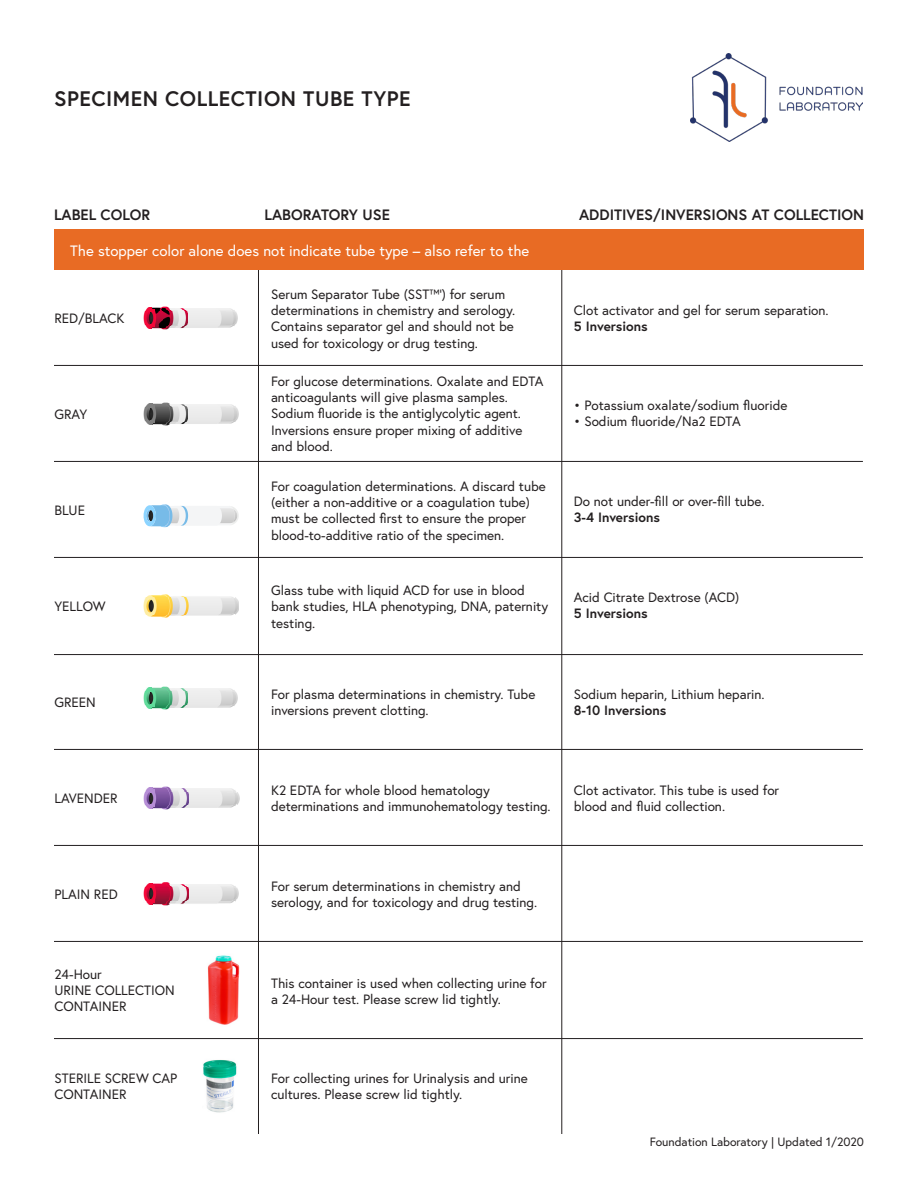
<style>
.page{position:relative;width:918px;height:1188px;background:#fff}
.page>*{position:absolute;margin:0;border:0;box-sizing:border-box;transform-origin:0 0}
.t1{font:700 21px "Europa";letter-spacing:.025em;color:#231f20}
.t2{font:15px "Europa";color:#fff}
.t3{font:700 15px "Europa";color:#231f20}
.t4{font:13.5px/16.2px "Europa";color:#231f20}
.t5{font:700 13.5px "Europa";color:#231f20}
.t6{font:12px "Europa";color:#231f20}
</style>
<div class="page">
<img style="left:690px;top:54px;width:173px;height:87px">
<hr style="left:54px;top:365px;width:809px;height:1px;background:#231f20">
<hr style="left:54px;top:461px;width:809px;height:1px;background:#231f20">
<hr style="left:54px;top:557px;width:809px;height:1px;background:#231f20">
<hr style="left:54px;top:654px;width:809px;height:1px;background:#231f20">
<hr style="left:54px;top:749px;width:809px;height:1px;background:#231f20">
<hr style="left:54px;top:845px;width:809px;height:1px;background:#231f20">
<hr style="left:54px;top:941px;width:809px;height:1px;background:#231f20">
<hr style="left:54px;top:1038px;width:809px;height:1px;background:#231f20">
<hr style="left:562px;top:267px;width:1px;height:867px;background:#231f20">
<hr style="left:258px;top:267px;width:1px;height:867px;background:#231f20">
<div style="left:54px;top:230px;width:810px;height:40px;background:#e86b24"></div>
<img style="left:148px;top:786px;width:22px;height:2px">
<svg style="left:144px;top:788px;width:95px;height:21px"></svg>
<img style="left:148px;top:424px;width:22px;height:2px">
<img style="left:148px;top:402px;width:22px;height:2px">
<svg style="left:144px;top:404px;width:94px;height:20px"></svg>
<img style="left:148px;top:904px;width:22px;height:2px">
<svg style="left:144px;top:883px;width:95px;height:21px"></svg>
<img style="left:144px;top:598px;width:95px;height:16px">
<img style="left:145px;top:614px;width:89px;height:4px">
<img style="left:145px;top:594px;width:89px;height:4px">
<svg style="left:143px;top:504px;width:96px;height:24px"></svg>
<img style="left:148px;top:708px;width:21px;height:2px">
<img style="left:148px;top:686px;width:21px;height:2px">
<svg style="left:144px;top:688px;width:93px;height:20px"></svg>
<img style="left:148px;top:328px;width:21px;height:2px">
<img style="left:148px;top:306px;width:21px;height:2px">
<svg style="left:144px;top:308px;width:94px;height:20px"></svg>
<img style="left:207px;top:955px;width:33px;height:70px">
<img style="left:203px;top:1060px;width:34px;height:53px">
<p class="t1" style="left:54px;top:84px;width:358px">SPECIMEN COLLECTION TUBE TYPE</p>
<p class="t3" style="left:54px;top:205px;width:98px">LABEL COLOR</p>
<p class="t3" style="left:265px;top:205px;width:127px">LABORATORY USE</p>
<p class="t3" style="left:579px;top:205px;width:286px">ADDITIVES/INVERSIONS AT COLLECTION</p>
<p class="t2" style="left:70px;top:241px;width:461px">The stopper color alone does not indicate tube type – also refer to the</p>
<p class="t4" style="left:54px;top:310px;width:72px">RED/BLACK</p>
<p class="t4" style="left:54px;top:406px;width:34px">GRAY</p>
<p class="t4" style="left:54px;top:502px;width:32px">BLUE</p>
<p class="t4" style="left:54px;top:598px;width:53px">YELLOW</p>
<p class="t4" style="left:54px;top:694px;width:43px">GREEN</p>
<p class="t4" style="left:271px;top:286px;width:246px">Serum Separator Tube (SST™’) for serum determinations in chemistry and serology.<br>Contains separator gel and should not be used for toxicology or drug testing.</p>
<p class="t4" style="left:271px;top:373px;width:274px">For glucose determinations. Oxalate and EDTA</p>
<p class="t4" style="left:271px;top:389px;width:253px">anticoagulants will give plasma samples.<br>Sodium fluoride is the antiglycolytic agent.<br>Inversions ensure proper mixing of additive and blood.</p>
<p class="t4" style="left:271px;top:478px;width:276px">For coagulation determinations. A discard tube (either a non-additive or a coagulation tube) must be collected first to ensure the proper blood-to-additive ratio of the specimen.</p>
<p class="t4" style="left:271px;top:582px;width:279px">Glass tube with liquid ACD for use in blood bank studies, HLA phenotyping, DNA, paternity testing.</p>
<p class="t4" style="left:271px;top:686px;width:266px">For plasma determinations in chemistry. Tube inversions prevent clotting.</p>
<p class="t4" style="left:574px;top:302px;width:256px">Clot activator and gel for serum separation.</p>
<p class="t5" style="left:574px;top:317px;width:75px">5 Inversions</p>
<p class="t4" style="left:574px;top:397px;width:215px">• Potassium oxalate/sodium fluoride</p>
<p class="t4" style="left:574px;top:413px;width:168px">• Sodium fluoride/Na2 EDTA</p>
<p class="t4" style="left:574px;top:493px;width:192px">Do not under-fill or over-fill tube.</p>
<p class="t5" style="left:574px;top:508px;width:88px">3-4 Inversions</p>
<p class="t4" style="left:574px;top:589px;width:167px">Acid Citrate Dextrose (ACD)</p>
<p class="t5" style="left:574px;top:604px;width:75px">5 Inversions</p>
<p class="t4" style="left:574px;top:686px;width:192px">Sodium heparin, Lithium heparin.</p>
<p class="t5" style="left:574px;top:701px;width:94px">8-10 Inversions</p>
<p class="t4" style="left:54px;top:790px;width:65px">LAVENDER</p>
<p class="t4" style="left:54px;top:886px;width:65px">PLAIN RED</p>
<p class="t4" style="left:54px;top:966px;width:122px">24-Hour<br>URINE COLLECTION<br>CONTAINER</p>
<p class="t4" style="left:54px;top:1070px;width:124px">STERILE SCREW CAP<br>CONTAINER</p>
<p class="t4" style="left:271px;top:782px;width:220px">K2 EDTA for whole blood hematology</p>
<p class="t4" style="left:271px;top:798px;width:281px">determinations and immunohematology testing.</p>
<p class="t4" style="left:574px;top:782px;width:207px">Clot activator. This tube is used for</p>
<p class="t4" style="left:574px;top:798px;width:153px">blood and fluid collection.</p>
<p class="t4" style="left:271px;top:878px;width:268px">For serum determinations in chemistry and serology, and for toxicology and drug testing.</p>
<p class="t4" style="left:271px;top:975px;width:277px">This container is used when collecting urine for a 24-Hour test. Please screw lid tightly.</p>
<p class="t4" style="left:271px;top:1070px;width:258px">For collecting urines for Urinalysis and urine cultures. Please screw lid tightly.</p>
<p class="t6" style="left:650px;top:1134px;width:216px">Foundation Laboratory | Updated 1/2020</p>
</div>
